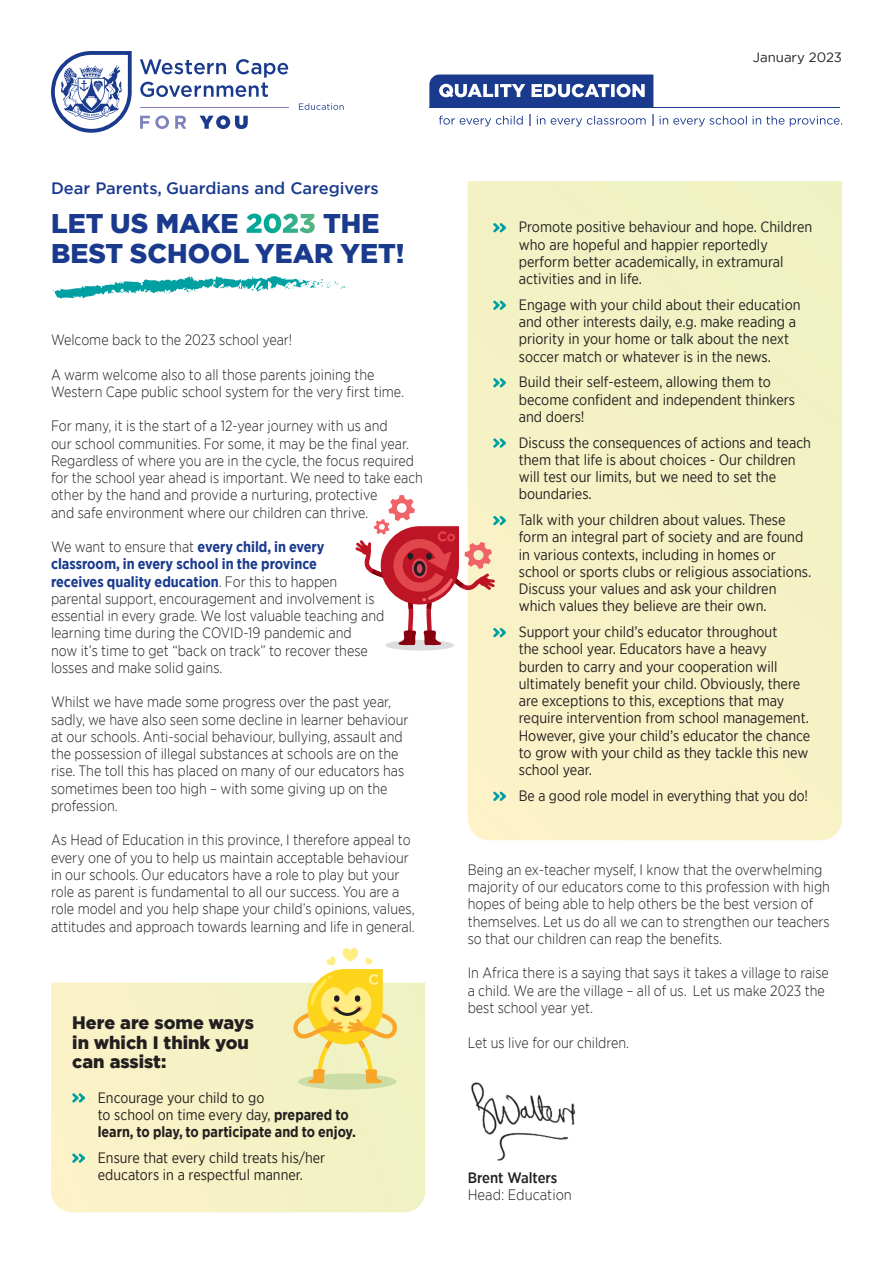
<style>
.page{position:relative;width:893px;height:1263px;background:#fff}
.page>*{position:absolute;margin:0;border:0;box-sizing:border-box;transform-origin:0 0}
.t1{font:900 27px/30px "Gotham";color:#193a8d}
.t2{font:900 18px/19.5px "Gotham";color:#231f20}
.t3{font:500 16.5px "Gotham";color:#193a8d}
.t4{font:300 15px/17.2px "Gotham Narrow";color:#231f20}
.t5{font:15px/17.2px "Gotham Narrow";color:#231f20}
.t6{font:700 15px/17.2px "Gotham Narrow";color:#231f20;scale:.96 1}
.t7{font:15px/17.2px "Gotham Narrow";color:#231f20;scale:.96 1}
.t8{font:15px "Gotham Narrow";color:#231f20;scale:.94 1}
.t9{font:500 15px "Gotham Narrow";color:#231f20}
.t10{font:13.5px "Gotham";color:#231f20}
.s1{color:#fff}
.s2{font-weight:700;color:#193a8d}
.s3{font-weight:400}
</style>
<div class="page">
<div style="left:51px;top:983px;width:374px;height:229px;background:#f6f2c5"></div>
<svg style="left:72px;top:1093px;width:13px;height:9px"></svg>
<svg style="left:72px;top:1153px;width:13px;height:10px"></svg>
<div style="left:468px;top:181px;width:374px;height:659px;background:#f5f2c5"></div>
<svg style="left:493px;top:223px;width:13px;height:9px"></svg>
<svg style="left:493px;top:301px;width:13px;height:9px"></svg>
<svg style="left:493px;top:378px;width:13px;height:9px"></svg>
<svg style="left:493px;top:438px;width:13px;height:10px"></svg>
<svg style="left:493px;top:792px;width:13px;height:9px"></svg>
<svg style="left:140px;top:59px;width:148px;height:38px"></svg>
<svg style="left:200px;top:115px;width:48px;height:14px"></svg>
<svg style="left:140px;top:115px;width:46px;height:14px"></svg>
<svg style="left:299px;top:103px;width:45px;height:7px"></svg>
<hr style="left:140px;top:107px;width:149px;height:1px;background:#7f83bb">
<svg style="left:51px;top:51px;width:81px;height:82px"></svg>
<svg style="left:53px;top:276px;width:295px;height:23px"></svg>
<div style="left:298px;top:1073px;width:98px;height:17px;background:#ccdca7;border-radius:50%"></div>
<svg style="left:287px;top:948px;width:116px;height:135px"></svg>
<div style="left:353px;top:1023px;width:10px;height:8px;background:#f9a628;border-radius:50%"></div>
<div style="left:385px;top:640px;width:69px;height:10px;background:#dcdddf;border-radius:50%"></div>
<svg style="left:355px;top:495px;width:151px;height:151px"></svg>
<div style="left:426px;top:553px;width:6px;height:7px;background:#231f20;border-radius:50%"></div>
<img style="left:471px;top:1082px;width:105px;height:79px">
<svg style="left:660px;top:116px;width:182px;height:10px"></svg>
<svg style="left:537px;top:116px;width:109px;height:10px"></svg>
<svg style="left:529px;top:115px;width:2px;height:11px"></svg>
<svg style="left:439px;top:116px;width:84px;height:10px"></svg>
<svg style="left:429px;top:75px;width:224px;height:32px"></svg>
<hr style="left:429px;top:107px;width:410px;height:1px;background:#193a8d">
<p class="t10" style="left:753px;top:48px;width:91px">January 2023</p>
<p class="t3" style="left:51px;top:178px;width:329px">Dear Parents, Guardians and Caregivers</p>
<h1 class="t1" style="left:51px;top:208px;width:355px">LET US MAKE <span class="s1">2023</span> THE<br>BEST SCHOOL YEAR YET!</h1>
<p class="t4" style="left:51px;top:331px;width:243px">Welcome back to the 2023 school year!</p>
<p class="t4" style="left:51px;top:365px;width:355px">A warm welcome also to all those parents joining the<br>Western Cape public school system for the very first time.</p>
<p class="t4" style="left:51px;top:417px;width:373px">For many, it is the start of a 12-year journey with us and<br>our school communities. For some, it may be the final year.<br>Regardless of where you are in the cycle, the focus required for the school year ahead is important. We need to take each other by the hand and provide a nurturing, protective<br>and safe environment where our children can thrive.</p>
<p class="t4" style="left:51px;top:538px;width:335px">We want to ensure that <span class="s2">every child, in every classroom, in every school in the province<br>receives quality education</span>. For this to happen parental support, encouragement and involvement is essential in every grade. We lost valuable teaching and learning time during the COVID-19 pandemic and<br>now it’s time to get “back on track” to recover these losses and make solid gains.</p>
<p class="t4" style="left:51px;top:693px;width:359px">Whilst we have made some progress over the past year, sadly, we have also seen some decline in learner behaviour at our schools. Anti-social behaviour, bullying, assault and the possession of illegal substances at schools are on the rise. The toll this has placed on many of our educators has sometimes been too high – with some giving up on the profession.</p>
<p class="t4" style="left:51px;top:831px;width:365px">As Head of Education in this province, I therefore appeal to every one of you to help us maintain acceptable behaviour in our schools. Our educators have a role to play but your role as parent is fundamental to all our success. You are a role model and you help shape your child’s opinions, values, attitudes and approach towards learning and life in general.</p>
<p class="t2" style="left:72px;top:1013px;width:183px">Here are some ways in which I think you can assist:</p>
<p class="t6" style="left:98px;top:1088px;width:270px"><span class="s3">Encourage your child to go<br>to school on time every day,</span> prepared to learn, to play, to participate and to enjoy.</p>
<p class="t7" style="left:98px;top:1148px;width:239px">Ensure that every child treats his/her educators in a respectful manner.</p>
<p class="t5" style="left:519px;top:218px;width:295px">Promote positive behaviour and hope. Children who are hopeful and happier reportedly perform better academically, in extramural activities and in life.</p>
<p class="t5" style="left:519px;top:296px;width:283px">Engage with your child about their education and other interests daily, e.g. make reading a priority in your home or talk about the next soccer match or whatever is in the news.</p>
<p class="t5" style="left:519px;top:373px;width:278px">Build their self-esteem, allowing them to become confident and independent thinkers and doers!</p>
<p class="t5" style="left:519px;top:433px;width:294px">Discuss the consequences of actions and teach them that life is about choices - Our children will test our limits, but we need to set the boundaries.</p>
<p class="t5" style="left:519px;top:511px;width:294px">Talk with your children about values. These form an integral part of society and are found in various contexts, including in homes or school or sports clubs or religious associations.<br>Discuss your values and ask your children which values they believe are their own.</p>
<p class="t5" style="left:519px;top:623px;width:293px">Support your child’s educator throughout<br>the school year. Educators have a heavy burden to carry and your cooperation will ultimately benefit your child. Obviously, there are exceptions to this, exceptions that may require intervention from school management.<br>However, give your child’s educator the chance to grow with your child as they tackle this new school year.</p>
<p class="t8" style="left:519px;top:786px;width:309px">Be a good role model in everything that you do!</p>
<p class="t4" style="left:468px;top:860px;width:364px">Being an ex-teacher myself, I know that the overwhelming majority of our educators come to this profession with high hopes of being able to help others be the best version of themselves. Let us do all we can to strengthen our teachers so that our children can reap the benefits.</p>
<p class="t4" style="left:468px;top:964px;width:363px">In Africa there is a saying that says it takes a village to raise a child. We are the village – all of us. Let us make 2023 the best school year yet.</p>
<p class="t4" style="left:468px;top:1034px;width:163px">Let us live for our children.</p>
<p class="t9" style="left:468px;top:1168px;width:91px">Brent Walters</p>
<p class="t4" style="left:468px;top:1185px;width:106px">Head: Education</p>
</div>
